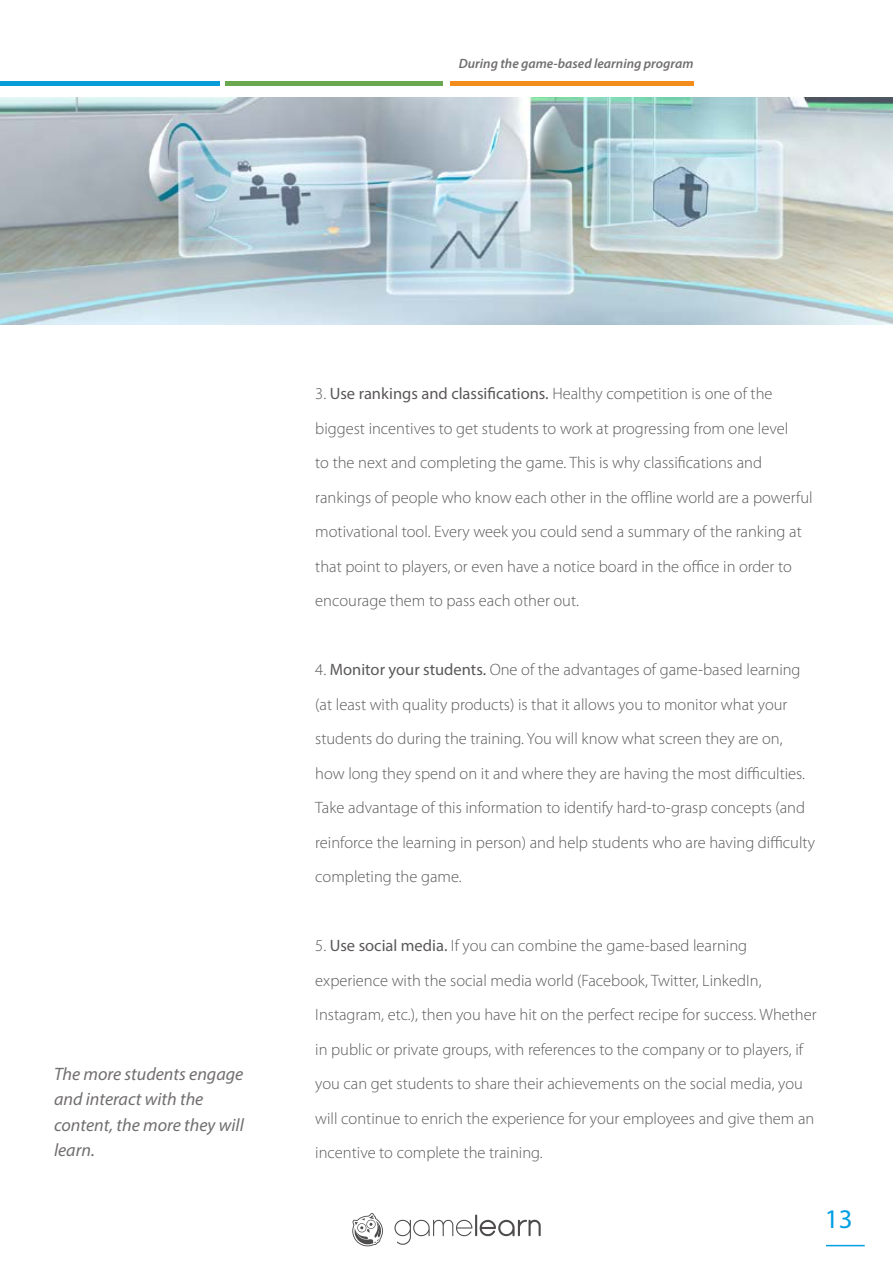
<style>
.page{position:relative;width:893px;height:1263px;background:#fff}
.page>*{position:absolute;margin:0;border:0;box-sizing:border-box;transform-origin:0 0}
.t1{font:27px "Myriad Pro";color:#009fe3}
.t2{font:italic 18px/25.5px "Myriad Pro";color:#716e6e}
.t3{font:300 16.5px/34.5px "Myriad Pro";color:#5b5858}
.t4{font:italic 600 13.5px "Myriad Pro";color:#716e6e}
.s1{font-weight:400}
</style>
<div class="page">
<svg style="left:394px;top:1214px;width:147px;height:31px"></svg>
<svg style="left:352px;top:1213px;width:31px;height:33px"></svg>
<hr style="left:826px;top:1245px;width:39px;height:1px;background:#009fe3">
<hr style="left:225px;top:82px;width:218px;height:4px;background:#6aa84f">
<hr style="left:450px;top:82px;width:243px;height:4px;background:#f28d1c">
<hr style="left:0;top:82px;width:220px;height:4px;background:#089dd9">
<img style="left:0;top:98px;width:893px;height:226px">
<p class="t4" style="left:459px;top:55px;width:236px">During the game-based learning program</p>
<p class="t2" style="left:54px;top:1060px;width:191px">The more students engage and interact with the content, the more they will learn.</p>
<p class="t3" style="left:315px;top:376px;width:499px">3. <span class="s1">Use rankings and classifications.</span> Healthy competition is one of the biggest incentives to get students to work at progressing from one level<br>to the next and completing the game. This is why classifications and rankings of people who know each other in the offline world are a powerful motivational tool. Every week you could send a summary of the ranking at that point to players, or even have a notice board in the office in order to encourage them to pass each other out.</p>
<p class="t3" style="left:315px;top:652px;width:501px">4. <span class="s1">Monitor your students.</span> One of the advantages of game-based learning (at least with quality products) is that it allows you to monitor what your students do during the training. You will know what screen they are on, how long they spend on it and where they are having the most difficulties.<br>Take advantage of this information to identify hard-to-grasp concepts (and reinforce the learning in person) and help students who are having difficulty completing the game.</p>
<p class="t3" style="left:315px;top:928px;width:503px">5. <span class="s1">Use social media.</span> If you can combine the game-based learning experience with the social media world (Facebook, Twitter, LinkedIn, Instagram, etc.), then you have hit on the perfect recipe for success. Whether in public or private groups, with references to the company or to players, if you can get students to share their achievements on the social media, you will continue to enrich the experience for your employees and give them an incentive to complete the training.</p>
<h1 class="t1" style="left:825px;top:1202px;width:29px">13</h1>
</div>
